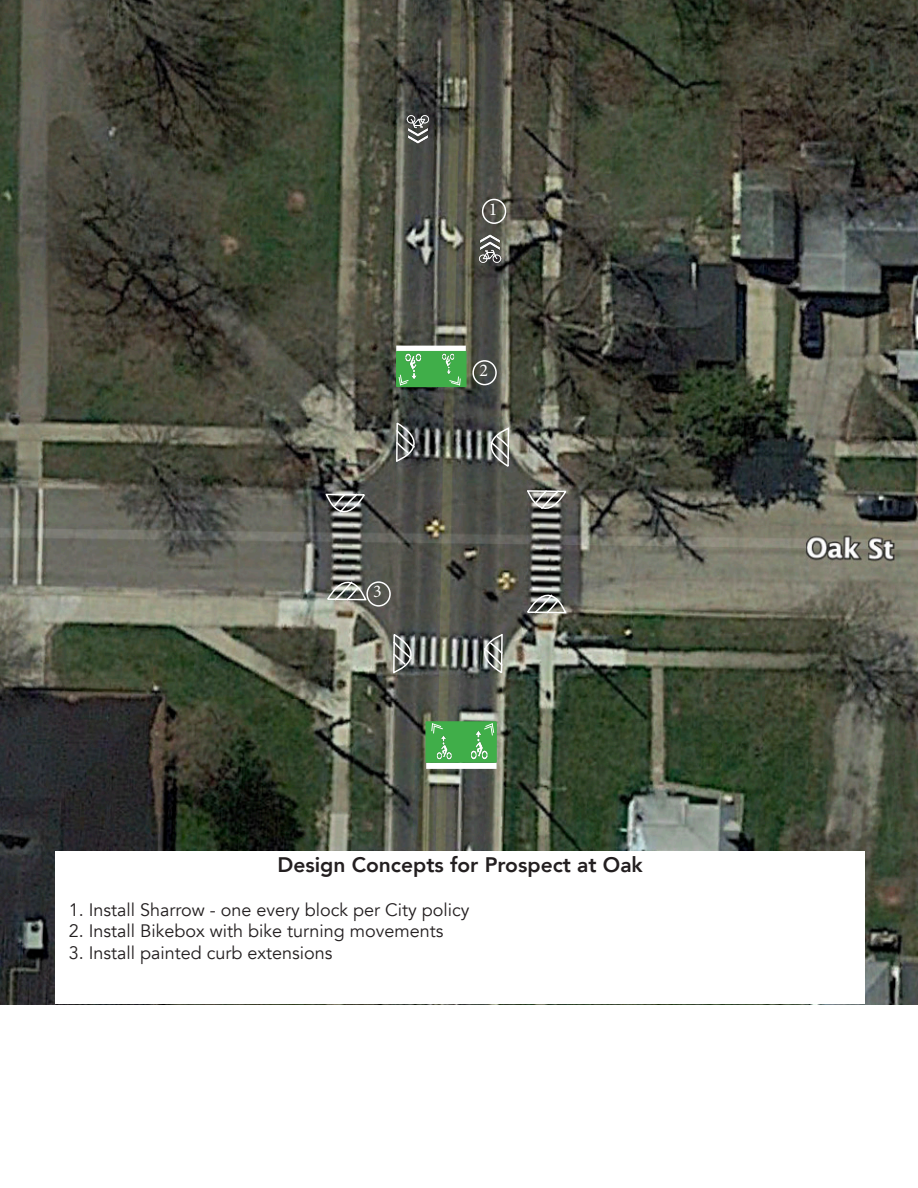
<style>
.page{position:relative;width:918px;height:1188px;background:#fff}
.page>*{position:absolute;margin:0;border:0;box-sizing:border-box;transform-origin:0 0}
.t1{font:800 21px "Avenir";color:#231f20}
.t2{font:18px "Avenir";color:#231f20}
.t3{font:18px "Minion Pro";color:#fff}
</style>
<div class="page">
<img style="left:0;top:0;width:918px;height:1005px">
<img style="left:479px;top:234px;width:23px;height:29px">
<div style="left:482px;top:199px;width:24px;height:25px;border:2px solid #fff;border-radius:50%"></div>
<div style="left:472px;top:360px;width:25px;height:25px;border:2px solid #fff;border-radius:50%"></div>
<div style="left:366px;top:581px;width:25px;height:26px;border:2px solid #fff;border-radius:50%"></div>
<div style="left:426px;top:763px;width:71px;height:6px;background:#fff"></div>
<div style="left:425px;top:721px;width:72px;height:42px;background:#40ae49;border:2px solid #40ae49"></div>
<svg style="left:431px;top:723px;width:13px;height:11px"></svg>
<svg style="left:483px;top:723px;width:12px;height:13px"></svg>
<img style="left:470px;top:730px;width:19px;height:30px">
<img style="left:437px;top:735px;width:15px;height:25px">
<img style="left:407px;top:115px;width:23px;height:29px">
<div style="left:55px;top:851px;width:810px;height:153px;background:#fff"></div>
<svg style="left:525px;top:574px;width:43px;height:40px;background:#717370"></svg>
<div style="left:396px;top:346px;width:70px;height:6px;background:#fff"></div>
<div style="left:396px;top:351px;width:71px;height:36px;background:#40ae49"></div>
<svg style="left:449px;top:376px;width:12px;height:10px"></svg>
<svg style="left:398px;top:374px;width:11px;height:12px"></svg>
<img style="left:405px;top:354px;width:16px;height:25px">
<img style="left:442px;top:354px;width:13px;height:21px">
<svg style="left:526px;top:489px;width:42px;height:40px;background:#767773"></svg>
<svg style="left:470px;top:426px;width:40px;height:43px;background:#6b6e6b"></svg>
<svg style="left:395px;top:420px;width:40px;height:43px;background:#575a59"></svg>
<svg style="left:325px;top:561px;width:43px;height:40px;background:#747570"></svg>
<svg style="left:324px;top:493px;width:43px;height:40px;background:#676967"></svg>
<svg style="left:392px;top:632px;width:40px;height:43px;background:#6d716e"></svg>
<svg style="left:464px;top:632px;width:40px;height:43px;background:#717572"></svg>
<p class="t3" style="left:489px;top:197px;width:10px">1</p>
<p class="t3" style="left:373px;top:580px;width:10px">3</p>
<p class="t3" style="left:479px;top:358px;width:10px">2</p>
<p class="t1" style="left:277px;top:849px;width:367px">Design Concepts for Prospect at Oak</p>
<p class="t2" style="left:69px;top:899px;width:402px">1. Install Sharrow - one every block per City policy</p>
<p class="t2" style="left:69px;top:920px;width:376px">2. Install Bikebox with bike turning movements</p>
<p class="t2" style="left:69px;top:942px;width:265px">3. Install painted curb extensions</p>
</div>
